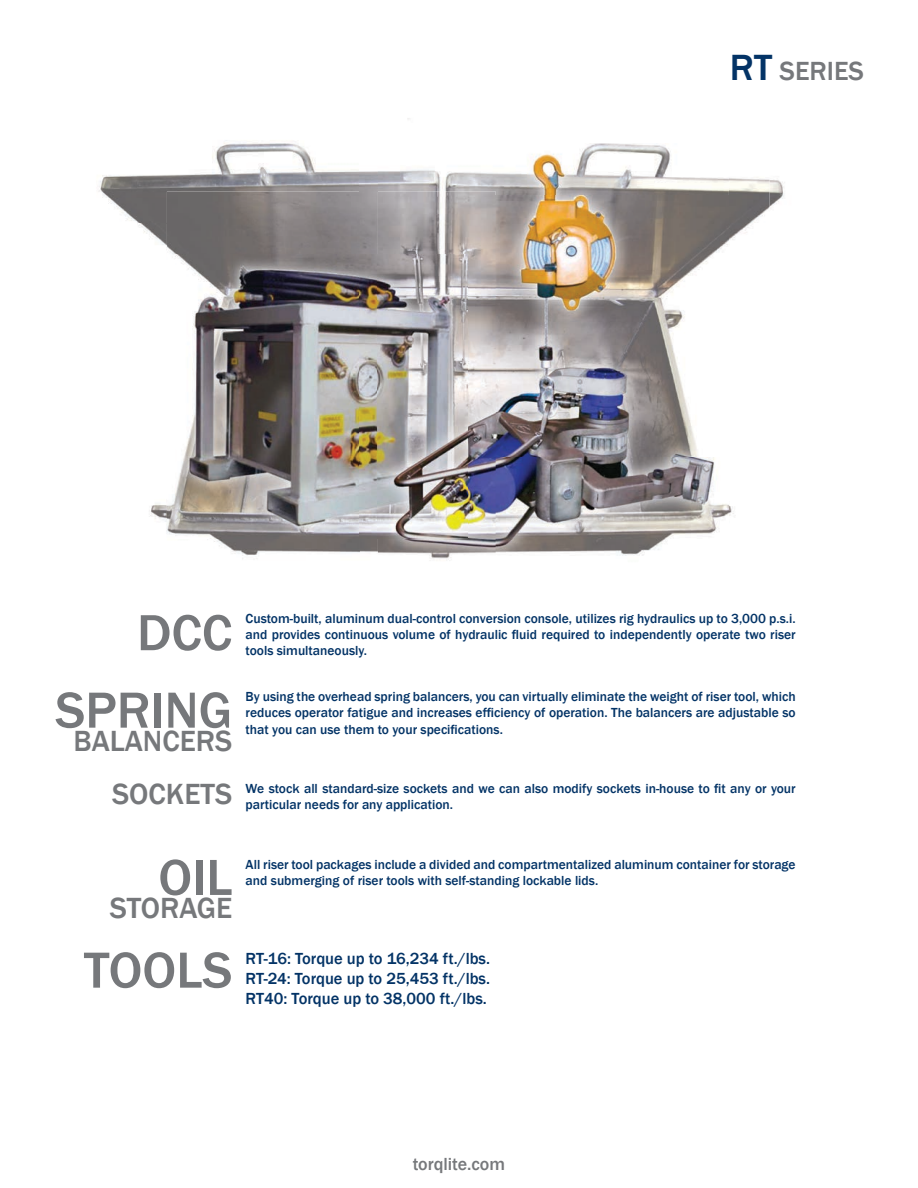
<style>
.page{position:relative;width:918px;height:1188px;background:#fff}
.page>*{position:absolute;margin:0;border:0;box-sizing:border-box;transform-origin:0 0}
.t1{font:500 52.5px/92.7px "Franklin Gothic";color:#76787b;text-align:right}
.t2{font:500 30px "Franklin Gothic";color:#76787b}
.t3{font:500 27px "Franklin Gothic";color:#76787b}
.t4{font:500 18px "Franklin Gothic";color:#76787b}
.t5{font:500 16.5px/19.8px "Franklin Gothic";color:#033366;text-align:justify}
.t6{font:500 13.5px/16.2px "Franklin Gothic";color:#033366;text-align:justify}
.s1{font-size:37.5px;color:#033366}
</style>
<div class="page">
<img style="left:98px;top:140px;width:262px;height:83px">
<img style="left:770px;top:179px;width:15px;height:30px">
<img style="left:139px;top:223px;width:28px;height:308px">
<img style="left:167px;top:191px;width:193px;height:66px">
<img style="left:167px;top:492px;width:41px;height:48px">
<img style="left:214px;top:539px;width:146px;height:20px">
<img style="left:176px;top:254px;width:184px;height:285px">
<img style="left:378px;top:143px;width:340px;height:52px">
<img style="left:718px;top:178px;width:52px;height:338px">
<img style="left:360px;top:191px;width:18px;height:361px">
<img style="left:496px;top:195px;width:233px;height:361px">
<img style="left:378px;top:191px;width:118px;height:368px">
<h3 class="t3" style="left:730px;top:55px;width:136px"><span class="s1">RT</span> SERIES</h3>
<h1 class="t1" style="left:137px;top:585px;width:97px">DCC</h1>
<h1 class="t1" style="left:55px;top:663px;width:179px">SPRING</h1>
<h2 class="t2" style="left:74px;top:723px;width:160px">BALANCERS</h2>
<h2 class="t2" style="left:112px;top:777px;width:122px">SOCKETS</h2>
<p class="t6" style="left:246px;top:610px;width:552px">Custom-built, aluminum dual-control conversion console, utilizes rig hydraulics up to 3,000 p.s.i. and provides continuous volume of hydraulic fluid required to independently operate two riser tools simultaneously.</p>
<p class="t6" style="left:246px;top:688px;width:552px">By using the overhead spring balancers, you can virtually eliminate the weight of riser tool, which reduces operator fatigue and increases efficiency of operation. The balancers are adjustable so that you can use them to your specifications.</p>
<p class="t6" style="left:246px;top:780px;width:552px">We stock all standard-size sockets and we can also modify sockets in-house to fit any or your particular needs for any application.</p>
<h1 class="t1" style="left:84px;top:830px;width:150px">OIL<br>TOOLS</h1>
<h2 class="t2" style="left:110px;top:891px;width:124px">STORAGE</h2>
<p class="t6" style="left:246px;top:856px;width:552px">All riser tool packages include a divided and compartmentalized aluminum container for storage and submerging of riser tools with self-standing lockable lids.</p>
<p class="t5" style="left:246px;top:948px;width:246px">RT-16: Torque up to 16,234 ft./lbs.<br>RT-24: Torque up to 25,453 ft./lbs.<br>RT40: Torque up to 38,000 ft./lbs.</p>
<h3 class="t4" style="left:413px;top:1153px;width:94px">torqlite.com</h3>
</div>
